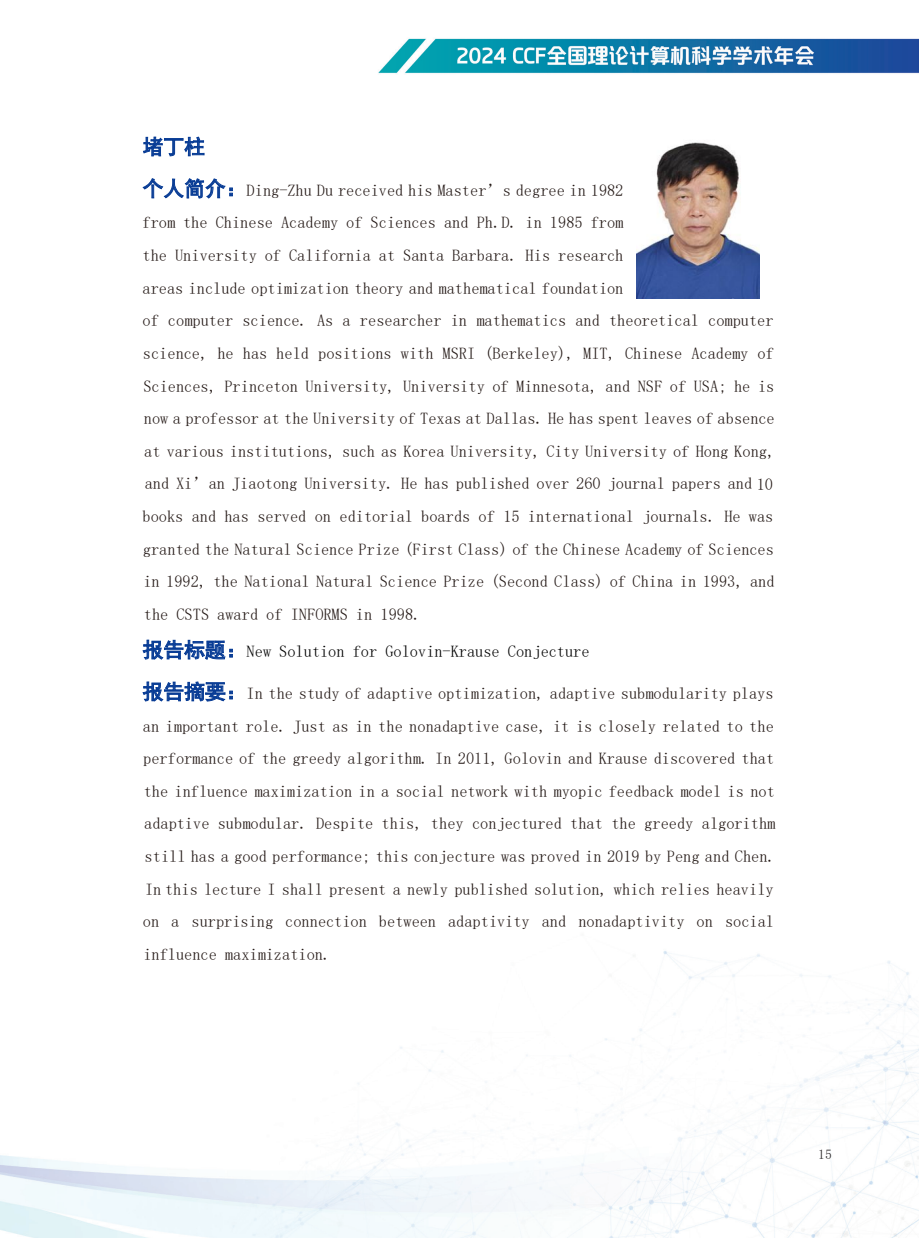
<style>
.page{position:relative;width:919px;height:1238px;background:#fff}
.page>*{position:absolute;margin:0;border:0;box-sizing:border-box;transform-origin:0 0}
.t1{font:20.85px "Sim Hei";color:#083c95}
.t2{font:16.35px/32.5px "N Sim Sun";color:#231815}
.t3{font:16.35px "N Sim Sun";color:#000}
.t4{font:13.5px "Sim Sun";color:#231f20}
.s1{font-family:"Sim Hei";font-size:20.85px;color:#083c95}
</style>
<div class="page">
<img style="left:0;top:38px;width:918px;height:1199px">
<img style="left:636px;top:130px;width:123px;height:168px">
<p class="t1" style="left:142px;top:136px;width:64px">堵丁柱</p>
<p class="t2" style="left:142px;top:174px;width:634px"><span class="s1">个人简介：</span>Ding-Zhu Du received his Master’s degree in 1982<br>from the Chinese Academy of Sciences and Ph.D. in 1985 from<br>the University of California at Santa Barbara. His research<br>areas include optimization theory and mathematical foundation<br>of computer science. As a researcher in mathematics and theoretical computer science, he has held positions with MSRI (Berkeley), MIT, Chinese Academy of Sciences, Princeton University, University of Minnesota, and NSF of USA; he is now a professor at the University of Texas at Dallas. He has spent leaves of absence at various institutions, such as Korea University, City University of Hong Kong, and Xi’an Jiaotong University. He has published over 260 journal papers and 10 books and has served on editorial boards of 15 international journals. He was granted the Natural Science Prize (First Class) of the Chinese Academy of Sciences in 1992, the National Natural Science Prize (Second Class) of China in 1993, and the CSTS award of INFORMS in 1998.</p>
<p class="t3" style="left:142px;top:643px;width:448px"><span class="s1">报告标题：</span>New Solution for Golovin-Krause Conjecture</p>
<p class="t2" style="left:142px;top:676px;width:634px"><span class="s1">报告摘要：</span>In the study of adaptive optimization, adaptive submodularity plays an important role. Just as in the nonadaptive case, it is closely related to the performance of the greedy algorithm. In 2011, Golovin and Krause discovered that the influence maximization in a social network with myopic feedback model is not adaptive submodular. Despite this, they conjectured that the greedy algorithm still has a good performance; this conjecture was proved in 2019 by Peng and Chen.<br>In this lecture I shall present a newly published solution, which relies heavily on a surprising connection between adaptivity and nonadaptivity on social influence maximization.</p>
<p class="t4" style="left:818px;top:1147px;width:15px">15</p>
</div>
